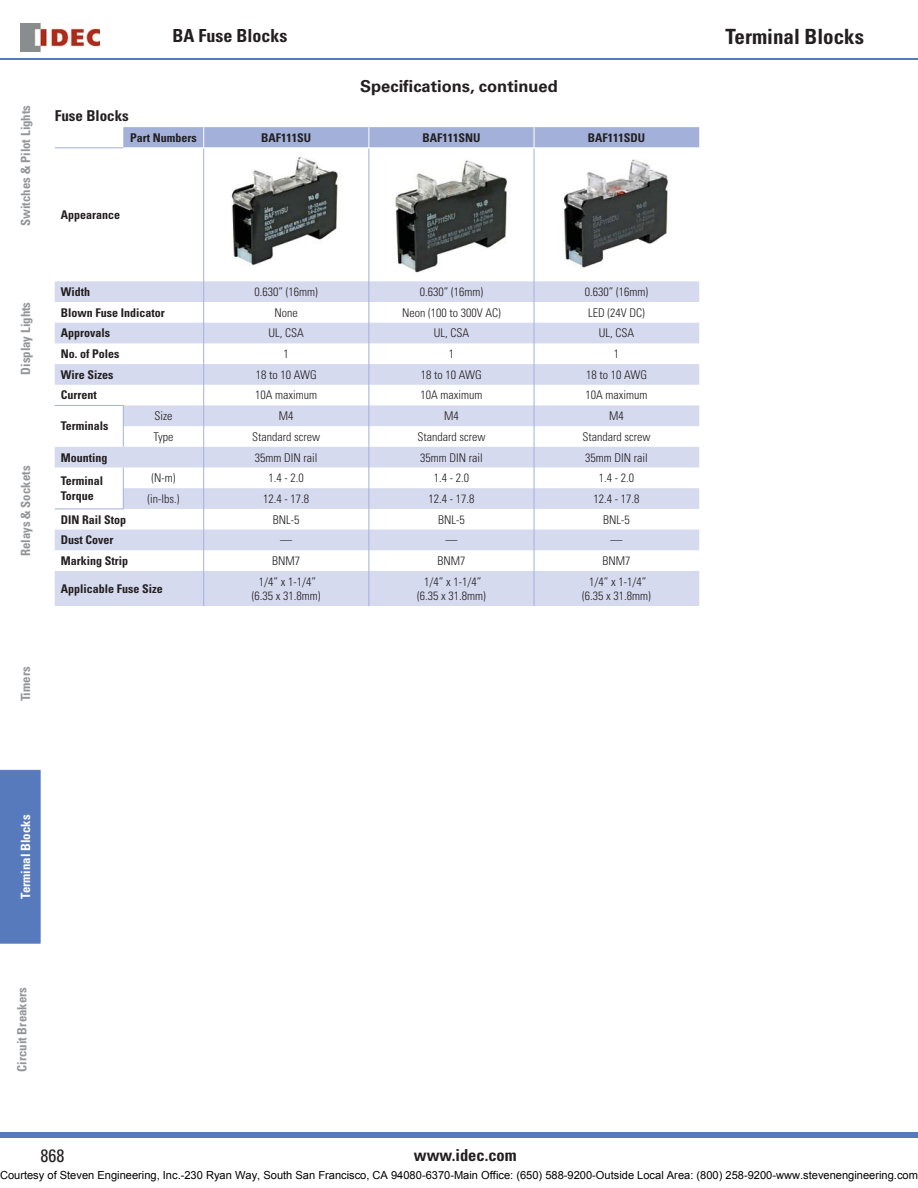
<style>
.page{position:relative;width:918px;height:1188px;background:#fff}
.page>*{position:absolute;margin:0;border:0;box-sizing:border-box;transform-origin:0 0}
.t1{font:700 condensed 21px "Univers LT Std";color:#231f20}
.t2{font:700 condensed 18px "Univers LT Std";color:#231f20}
.t3{font:condensed 18px "Univers LT Std";color:#231f20}
.t4{font:700 16.5px "Univers LT Std";color:#231f20}
.t5{font:700 condensed 16.5px "Univers LT Std";color:#231f20}
.t6{font:700 condensed 15px "Univers LT Std";color:#231f20}
.t7{font:700 condensed 12.75px "Univers LT Std";color:#939598}
.t8{font:700 condensed 12.75px "Univers LT Std";color:#fff}
.t9{font:300 condensed 12px/14.4px "Univers LT Std";color:#231f20;text-align:center}
.t10{font:700 condensed 12px/14.4px "Univers LT Std";color:#231f20}
.t11{font:11.1px "Arial";color:#000}
</style>
<div class="page">
<hr style="left:0;top:59px;width:918px;height:1px;background:#577abc">
<div style="left:0;top:1132px;width:918px;height:6px;background:#577abc"></div>
<img style="left:20px;top:24px;width:80px;height:27px">
<hr style="left:40px;top:771px;width:1px;height:172px;background:#577abc">
<div style="left:0;top:770px;width:40px;height:174px;background:#577abc"></div>
<svg style="left:55px;top:281px;width:644px;height:325px;fill:#d6daef"></svg>
<hr style="left:203px;top:148px;width:1px;height:133px;background:#a3b1da">
<hr style="left:368px;top:148px;width:1px;height:133px;background:#a3b1da">
<hr style="left:534px;top:148px;width:1px;height:133px;background:#a3b1da">
<svg style="left:203px;top:281px;width:1px;height:290px"></svg>
<svg style="left:368px;top:281px;width:1px;height:290px"></svg>
<svg style="left:534px;top:281px;width:1px;height:290px"></svg>
<hr style="left:203px;top:571px;width:1px;height:35px;background:#a3b1da">
<hr style="left:368px;top:571px;width:1px;height:35px;background:#a3b1da">
<hr style="left:534px;top:571px;width:1px;height:35px;background:#a3b1da">
<hr style="left:55px;top:405px;width:69px;height:1px;background:#a3b1da">
<svg style="left:123px;top:406px;width:1px;height:41px"></svg>
<svg style="left:123px;top:468px;width:1px;height:41px"></svg>
<hr style="left:55px;top:509px;width:69px;height:1px;background:#a3b1da">
<div style="left:123px;top:127px;width:576px;height:20px;background:#a3b1da"></div>
<hr style="left:55px;top:147px;width:68px;height:1px;background:#a3b1da">
<img style="left:231px;top:157px;width:109px;height:109px">
<img style="left:395px;top:160px;width:112px;height:113px">
<img style="left:563px;top:159px;width:105px;height:109px">
<p class="t7" style="left:20px;top:226px;width:123px;rotate:-90deg">Switches &amp; Pilot Lights</p>
<p class="t6" style="left:55px;top:109px;width:76px">Fuse Blocks</p>
<h2 class="t2" style="left:172px;top:27px;width:116px">BA Fuse Blocks</h2>
<h3 class="t4" style="left:360px;top:79px;width:199px">Specifications, continued</h3>
<p class="t10" style="left:130px;top:131px;width:68px">Part Numbers</p>
<p class="t10" style="left:261px;top:131px;width:51px">BAF111SU</p>
<p class="t10" style="left:422px;top:131px;width:59px">BAF111SNU</p>
<p class="t10" style="left:588px;top:131px;width:59px">BAF111SDU</p>
<p class="t10" style="left:61px;top:208px;width:61px">Appearance</p>
<p class="t7" style="left:20px;top:375px;width:74px;rotate:-90deg">Display Lights</p>
<p class="t7" style="left:20px;top:556px;width:92px;rotate:-90deg">Relays &amp; Sockets</p>
<p class="t10" style="left:61px;top:285px;width:31px">Width</p>
<p class="t9" style="left:255px;top:285px;width:65px">0.630” (16mm)</p>
<p class="t9" style="left:420px;top:285px;width:65px">0.630” (16mm)</p>
<p class="t9" style="left:585px;top:285px;width:65px">0.630” (16mm)</p>
<p class="t10" style="left:61px;top:306px;width:105px">Blown Fuse Indicator</p>
<p class="t9" style="left:275px;top:306px;width:25px">None</p>
<p class="t9" style="left:402px;top:306px;width:100px">Neon (100 to 300V AC)</p>
<p class="t9" style="left:588px;top:306px;width:58px">LED (24V DC)</p>
<p class="t10" style="left:61px;top:327px;width:51px">Approvals</p>
<p class="t9" style="left:269px;top:327px;width:37px">UL, CSA</p>
<p class="t9" style="left:434px;top:327px;width:37px">UL, CSA</p>
<p class="t9" style="left:599px;top:327px;width:37px">UL, CSA</p>
<p class="t10" style="left:61px;top:347px;width:60px">No. of Poles</p>
<p class="t9" style="left:284px;top:347px;width:7px">1</p>
<p class="t9" style="left:449px;top:347px;width:7px">1</p>
<p class="t9" style="left:614px;top:347px;width:7px">1</p>
<p class="t10" style="left:61px;top:368px;width:54px">Wire Sizes</p>
<p class="t9" style="left:256px;top:368px;width:63px">18 to 10 AWG</p>
<p class="t9" style="left:421px;top:368px;width:63px">18 to 10 AWG</p>
<p class="t9" style="left:586px;top:368px;width:63px">18 to 10 AWG</p>
<p class="t10" style="left:61px;top:389px;width:37px">Current</p>
<p class="t9" style="left:255px;top:389px;width:63px">10A maximum</p>
<p class="t9" style="left:420px;top:389px;width:63px">10A maximum</p>
<p class="t9" style="left:586px;top:389px;width:63px">10A maximum</p>
<p class="t10" style="left:61px;top:420px;width:49px">Terminals</p>
<p class="t9" style="left:155px;top:409px;width:19px">Size</p>
<p class="t9" style="left:279px;top:409px;width:16px">M4</p>
<p class="t9" style="left:444px;top:409px;width:16px">M4</p>
<p class="t9" style="left:609px;top:409px;width:16px">M4</p>
<p class="t9" style="left:154px;top:430px;width:21px">Type</p>
<p class="t9" style="left:252px;top:430px;width:69px">Standard screw</p>
<p class="t9" style="left:417px;top:430px;width:69px">Standard screw</p>
<p class="t9" style="left:583px;top:430px;width:69px">Standard screw</p>
<p class="t10" style="left:61px;top:451px;width:48px">Mounting</p>
<p class="t9" style="left:255px;top:451px;width:64px">35mm DIN rail</p>
<p class="t9" style="left:420px;top:451px;width:64px">35mm DIN rail</p>
<p class="t9" style="left:585px;top:451px;width:64px">35mm DIN rail</p>
<p class="t10" style="left:61px;top:475px;width:44px">Terminal<br>Torque</p>
<p class="t9" style="left:152px;top:472px;width:25px">(N-m)</p>
<p class="t9" style="left:269px;top:472px;width:37px">1.4 - 2.0</p>
<p class="t9" style="left:434px;top:472px;width:37px">1.4 - 2.0</p>
<p class="t9" style="left:599px;top:472px;width:37px">1.4 - 2.0</p>
<p class="t9" style="left:148px;top:492px;width:33px">(in-lbs.)</p>
<p class="t9" style="left:263px;top:492px;width:47px">12.4 - 17.8</p>
<p class="t9" style="left:428px;top:492px;width:47px">12.4 - 17.8</p>
<p class="t9" style="left:594px;top:492px;width:47px">12.4 - 17.8</p>
<p class="t10" style="left:61px;top:513px;width:67px">DIN Rail Stop</p>
<p class="t9" style="left:273px;top:513px;width:28px">BNL-5</p>
<p class="t9" style="left:438px;top:513px;width:28px">BNL-5</p>
<p class="t9" style="left:603px;top:513px;width:28px">BNL-5</p>
<p class="t10" style="left:61px;top:533px;width:54px">Dust Cover</p>
<p class="t9" style="left:280px;top:534px;width:13px">—</p>
<p class="t9" style="left:445px;top:534px;width:13px">—</p>
<p class="t9" style="left:611px;top:534px;width:13px">—</p>
<p class="t10" style="left:61px;top:554px;width:69px">Marking Strip</p>
<p class="t9" style="left:272px;top:554px;width:29px">BNM7</p>
<p class="t9" style="left:437px;top:554px;width:29px">BNM7</p>
<p class="t9" style="left:603px;top:554px;width:29px">BNM7</p>
<p class="t10" style="left:61px;top:582px;width:103px">Applicable Fuse Size</p>
<p class="t9" style="left:252px;top:575px;width:70px">1/4” x 1-1/4” (6.35 x 31.8mm)</p>
<p class="t9" style="left:417px;top:575px;width:70px">1/4” x 1-1/4” (6.35 x 31.8mm)</p>
<p class="t9" style="left:582px;top:575px;width:70px">1/4” x 1-1/4” (6.35 x 31.8mm)</p>
<p class="t7" style="left:20px;top:701px;width:36px;rotate:-90deg">Timers</p>
<p class="t8" style="left:20px;top:899px;width:86px;rotate:-90deg">Terminal Blocks</p>
<p class="t7" style="left:16px;top:1072px;width:86px;rotate:-90deg">Circuit Breakers</p>
<h2 class="t3" style="left:41px;top:1147px;width:25px">868</h2>
<h3 class="t5" style="left:414px;top:1148px;width:104px">www.idec.com</h3>
<h1 class="t1" style="left:726px;top:27px;width:140px">Terminal Blocks</h1>
<p class="t11" style="left:0;top:1168px;width:920px">Courtesy of Steven Engineering, Inc.-230 Ryan Way, South San Francisco, CA 94080-6370-Main Office: (650) 588-9200-Outside Local Area: (800) 258-9200-www.stevenengineering.com</p>
</div>
